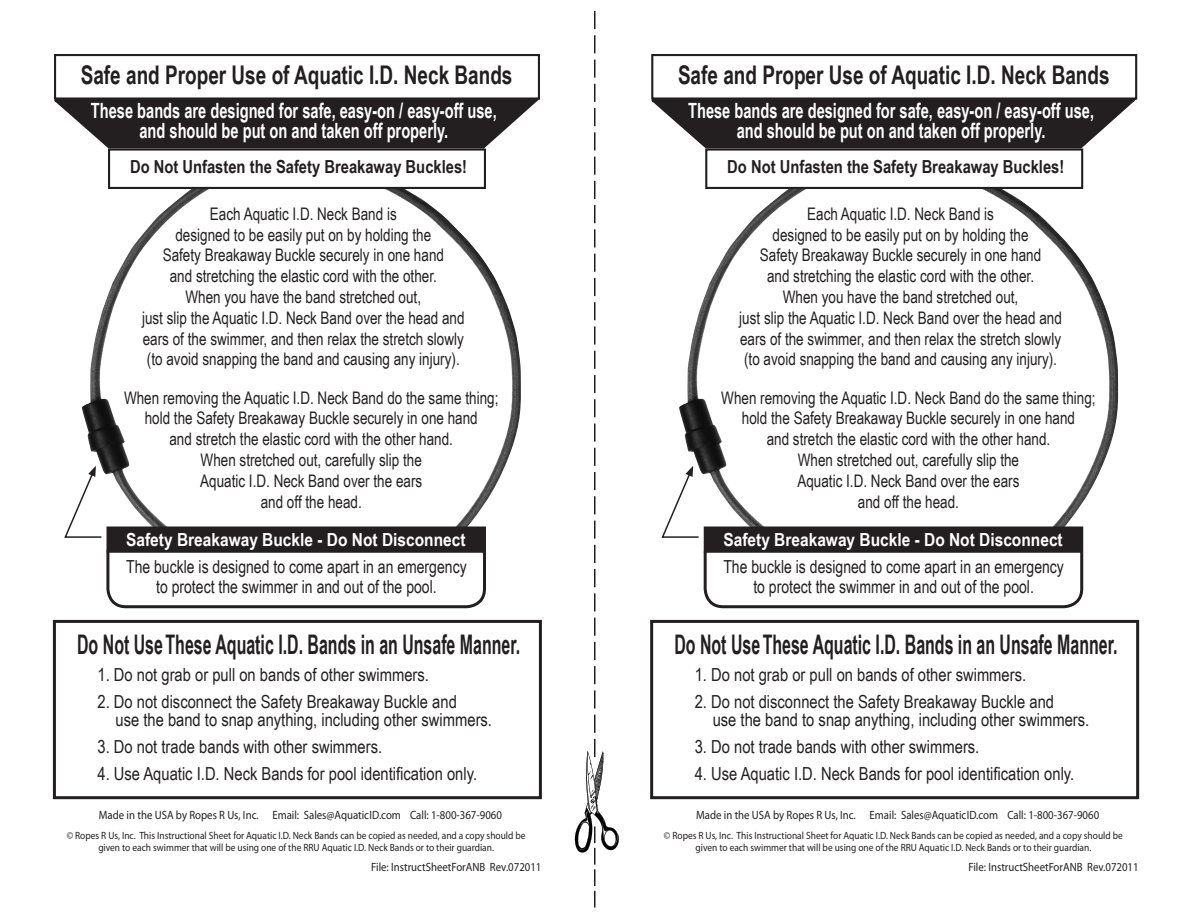
<style>
.page{position:relative;width:1188px;height:918px;background:#fff}
.page>*{position:absolute;margin:0;border:0;box-sizing:border-box;transform-origin:0 0}
.t1{font:700 27px "Arial Narrow";color:#231f20;scale:.72 1}
.t2{font:700 25.65px "Arial Narrow";color:#231f20;scale:.9 1}
.t3{font:700 21px "Arial Narrow";color:#fff;scale:.85 1}
.t4{font:18px "Arial Narrow";color:#231f20}
.t5{font:18px "Arial Narrow";color:#231f20;scale:.95 1}
.t6{font:700 18px "Arial Narrow";color:#231f20}
.t7{font:700 18px "Arial Narrow";color:#fff;scale:1.05 1}
.t8{font:17.4px "Arial Narrow";color:#231f20;scale:.95 1}
.t9{font:12px "Myriad Pro";color:#231f20;scale:.9 1}
.t10{font:10.5px/12px "Myriad Pro";color:#231f20;text-align:center;scale:.9 1}
</style>
<div class="page">
<img style="left:82px;top:189px;width:439px;height:337px">
<img style="left:679px;top:156px;width:439px;height:375px">
<div style="left:53px;top:620px;width:489px;height:179px;border:3px solid #231f20"></div>
<div style="left:650px;top:620px;width:489px;height:179px;border:3px solid #231f20"></div>
<svg style="left:575px;top:11px;width:44px;height:897px"></svg>
<svg style="left:64px;top:466px;width:39px;height:72px"></svg>
<svg style="left:661px;top:466px;width:39px;height:72px"></svg>
<div style="left:106px;top:535px;width:380px;height:73px;border:3px solid #231f20;border-radius:18px"></div>
<div style="left:108px;top:528px;width:376px;height:23px;background:#231f20"></div>
<div style="left:106px;top:526px;width:380px;height:27px;border:3px solid #231f20"></div>
<div style="left:704px;top:535px;width:379px;height:73px;border:3px solid #231f20;border-radius:18px"></div>
<div style="left:705px;top:528px;width:377px;height:23px;background:#231f20"></div>
<div style="left:704px;top:526px;width:379px;height:27px;border:3px solid #231f20"></div>
<div style="left:54px;top:54px;width:486px;height:46px;background:#fff;border:2px solid #231f20"></div>
<div style="left:651px;top:54px;width:486px;height:46px;background:#fff;border:2px solid #231f20"></div>
<div style="left:108px;top:149px;width:378px;height:40px;background:#fff;border:2px solid #231f20"></div>
<div style="left:705px;top:149px;width:378px;height:40px;background:#fff;border:2px solid #231f20"></div>
<svg style="left:54px;top:95px;width:486px;height:55px;background:#454142"></svg>
<svg style="left:651px;top:95px;width:487px;height:55px;background:#454243"></svg>
<p class="t2" style="left:81px;top:55px;width:481px">Safe and Proper Use of Aquatic I.D. Neck Bands</p>
<p class="t2" style="left:678px;top:55px;width:481px">Safe and Proper Use of Aquatic I.D. Neck Bands</p>
<p class="t3" style="left:91px;top:95px;width:479px">These bands are designed for safe, easy-on / easy-off use,</p>
<p class="t3" style="left:139px;top:115px;width:365px">and should be put on and taken off properly.</p>
<p class="t3" style="left:688px;top:95px;width:479px">These bands are designed for safe, easy-on / easy-off use,</p>
<p class="t3" style="left:737px;top:115px;width:365px">and should be put on and taken off properly.</p>
<p class="t6" style="left:130px;top:153px;width:339px">Do Not Unfasten the Safety Breakaway Buckles!</p>
<p class="t6" style="left:727px;top:153px;width:339px">Do Not Unfasten the Safety Breakaway Buckles!</p>
<p class="t8" style="left:210px;top:201px;width:198px">Each Aquatic I.D. Neck Band is</p>
<p class="t8" style="left:175px;top:222px;width:271px">designed to be easily put on by holding the</p>
<p class="t8" style="left:163px;top:243px;width:298px">Safety Breakaway Buckle securely in one hand</p>
<p class="t8" style="left:170px;top:263px;width:283px">and stretching the elastic cord with the other.</p>
<p class="t8" style="left:186px;top:284px;width:250px">When you have the band stretched out,</p>
<p class="t8" style="left:142px;top:305px;width:341px">just slip the Aquatic I.D. Neck Band over the head and</p>
<p class="t8" style="left:143px;top:326px;width:339px">ears of the swimmer, and then relax the stretch slowly</p>
<p class="t8" style="left:147px;top:346px;width:331px">(to avoid snapping the band and causing any injury).</p>
<p class="t8" style="left:124px;top:385px;width:396px">When removing the Aquatic I.D. Neck Band do the same thing;</p>
<p class="t8" style="left:145px;top:406px;width:352px">hold the Safety Breakaway Buckle securely in one hand</p>
<p class="t8" style="left:169px;top:426px;width:300px">and stretch the elastic cord with the other hand.</p>
<p class="t8" style="left:201px;top:447px;width:234px">When stretched out, carefully slip the</p>
<p class="t8" style="left:200px;top:468px;width:235px">Aquatic I.D. Neck Band over the ears</p>
<p class="t8" style="left:261px;top:489px;width:108px">and off the head.</p>
<p class="t7" style="left:126px;top:526px;width:325px">Safety Breakaway Buckle - Do Not Disconnect</p>
<p class="t5" style="left:126px;top:554px;width:360px">The buckle is designed to come apart in an emergency</p>
<p class="t5" style="left:156px;top:573px;width:297px">to protect the swimmer in and out of the pool.</p>
<p class="t8" style="left:807px;top:201px;width:198px">Each Aquatic I.D. Neck Band is</p>
<p class="t8" style="left:773px;top:222px;width:271px">designed to be easily put on by holding the</p>
<p class="t8" style="left:760px;top:243px;width:298px">Safety Breakaway Buckle securely in one hand</p>
<p class="t8" style="left:767px;top:263px;width:283px">and stretching the elastic cord with the other.</p>
<p class="t8" style="left:783px;top:284px;width:250px">When you have the band stretched out,</p>
<p class="t8" style="left:739px;top:305px;width:341px">just slip the Aquatic I.D. Neck Band over the head and</p>
<p class="t8" style="left:740px;top:326px;width:339px">ears of the swimmer, and then relax the stretch slowly</p>
<p class="t8" style="left:744px;top:346px;width:331px">(to avoid snapping the band and causing any injury).</p>
<p class="t8" style="left:721px;top:385px;width:396px">When removing the Aquatic I.D. Neck Band do the same thing;</p>
<p class="t8" style="left:742px;top:406px;width:352px">hold the Safety Breakaway Buckle securely in one hand</p>
<p class="t8" style="left:767px;top:426px;width:300px">and stretch the elastic cord with the other hand.</p>
<p class="t8" style="left:798px;top:447px;width:234px">When stretched out, carefully slip the</p>
<p class="t8" style="left:797px;top:468px;width:235px">Aquatic I.D. Neck Band over the ears</p>
<p class="t8" style="left:858px;top:489px;width:108px">and off the head.</p>
<p class="t7" style="left:723px;top:526px;width:325px">Safety Breakaway Buckle - Do Not Disconnect</p>
<p class="t5" style="left:723px;top:554px;width:360px">The buckle is designed to come apart in an emergency</p>
<p class="t5" style="left:753px;top:573px;width:297px">to protect the swimmer in and out of the pool.</p>
<p class="t1" style="left:77px;top:624px;width:617px">Do Not Use These Aquatic I.D. Bands in an Unsafe Manner.</p>
<p class="t1" style="left:674px;top:624px;width:617px">Do Not Use These Aquatic I.D. Bands in an Unsafe Manner.</p>
<p class="t4" style="left:98px;top:661px;width:333px">1. Do not grab or pull on bands of other swimmers.</p>
<p class="t4" style="left:98px;top:688px;width:361px">2. Do not disconnect the Safety Breakaway Buckle and</p>
<p class="t4" style="left:116px;top:706px;width:378px">use the band to snap anything, including other swimmers.</p>
<p class="t4" style="left:98px;top:733px;width:286px">3. Do not trade bands with other swimmers.</p>
<p class="t4" style="left:98px;top:760px;width:381px">4. Use Aquatic I.D. Neck Bands for pool identification only.</p>
<p class="t4" style="left:695px;top:661px;width:333px">1. Do not grab or pull on bands of other swimmers.</p>
<p class="t4" style="left:695px;top:688px;width:361px">2. Do not disconnect the Safety Breakaway Buckle and</p>
<p class="t4" style="left:713px;top:706px;width:378px">use the band to snap anything, including other swimmers.</p>
<p class="t4" style="left:695px;top:733px;width:286px">3. Do not trade bands with other swimmers.</p>
<p class="t4" style="left:695px;top:760px;width:381px">4. Use Aquatic I.D. Neck Bands for pool identification only.</p>
<p class="t9" style="left:99px;top:808px;width:449px">Made in the USA by Ropes R Us, Inc. Email: Sales@AquaticID.com Call: 1-800-367-9060</p>
<p class="t9" style="left:696px;top:808px;width:449px">Made in the USA by Ropes R Us, Inc. Email: Sales@AquaticID.com Call: 1-800-367-9060</p>
<p class="t10" style="left:67px;top:829px;width:511px">© Ropes R Us, Inc. This Instructional Sheet for Aquatic I.D. Neck Bands can be copied as needed, and a copy should be given to each swimmer that will be using one of the RRU Aquatic I.D. Neck Bands or to their guardian.</p>
<p class="t10" style="left:664px;top:829px;width:511px">© Ropes R Us, Inc. This Instructional Sheet for Aquatic I.D. Neck Bands can be copied as needed, and a copy should be given to each swimmer that will be using one of the RRU Aquatic I.D. Neck Bands or to their guardian.</p>
<p class="t9" style="left:371px;top:860px;width:191px">File: InstructSheetForANB Rev.072011</p>
<p class="t9" style="left:968px;top:860px;width:191px">File: InstructSheetForANB Rev.072011</p>
</div>
